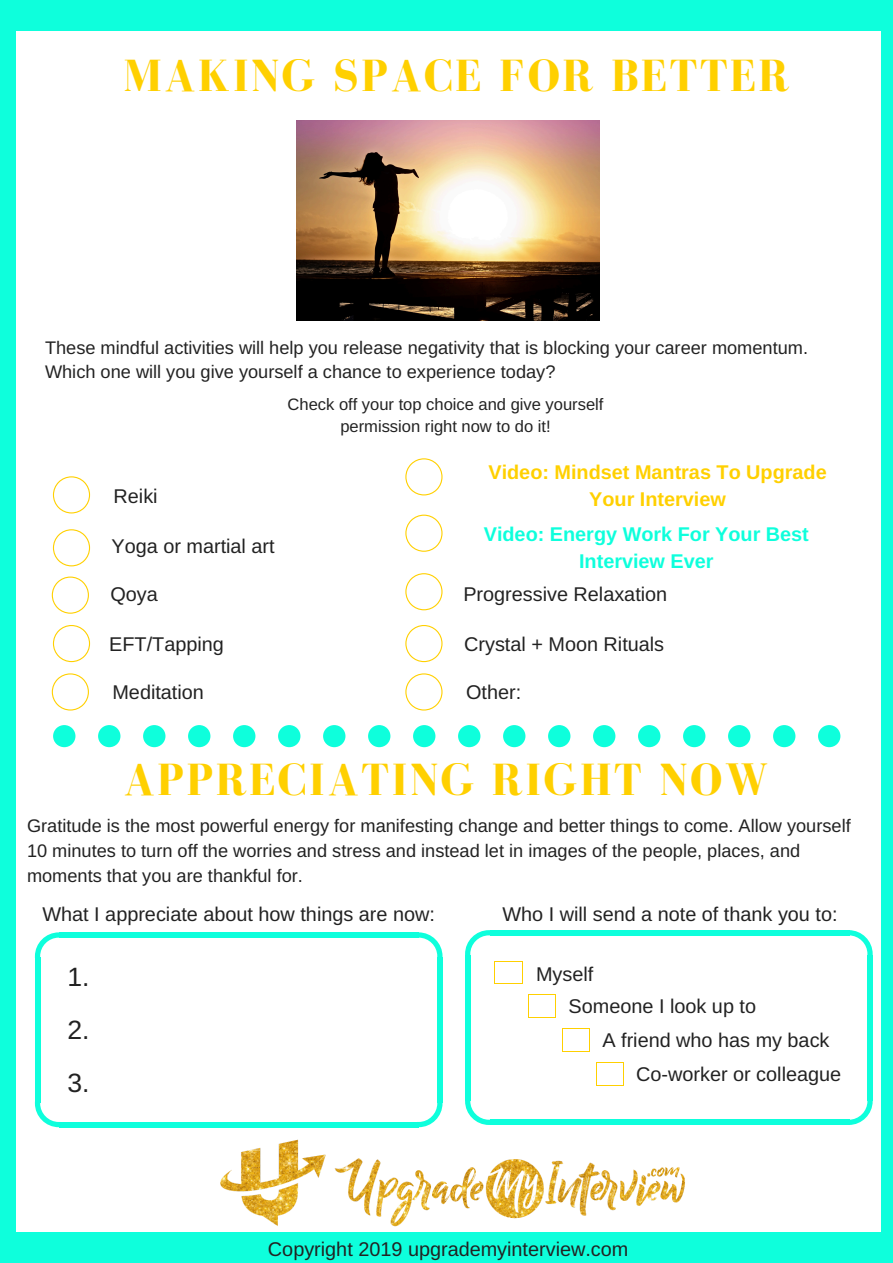
<style>
.page{position:relative;width:893px;height:1263px;background:#0effdc}
.page>*{position:absolute;margin:0;border:0;box-sizing:border-box;transform-origin:0 0}
.t1{font:700 46.35px "Bodoni FLF";letter-spacing:.05em;color:#ffd000}
.t2{font:26.55px/52.9px "Arimo";color:#222;text-align:justify}
.t3{font:19.8px "Arimo";color:#222}
.t4{font:700 19.8px/27px "Arimo";color:#ffd000;text-align:center}
.t5{font:700 19.8px/27px "Arimo";color:#0effdc;text-align:center}
.t6{font:18.15px/24.8px "Arimo";color:#222}
.t7{font:16.5px/22.5px "Arimo";color:#222;text-align:center}
</style>
<div class="page">
<div style="left:16px;top:32px;width:864px;height:1200px;background:#fff"></div>
<img style="left:220px;top:1139px;width:465px;height:88px">
<div style="left:278px;top:725px;width:22px;height:22px;background:#0effdc;border-radius:50%"></div>
<div style="left:323px;top:725px;width:22px;height:22px;background:#0effdc;border-radius:50%"></div>
<div style="left:233px;top:725px;width:22px;height:22px;background:#0effdc;border-radius:50%"></div>
<div style="left:413px;top:725px;width:22px;height:22px;background:#0effdc;border-radius:50%"></div>
<svg style="left:53px;top:725px;width:22px;height:22px"></svg>
<div style="left:458px;top:725px;width:22px;height:22px;background:#0effdc;border-radius:50%"></div>
<div style="left:98px;top:725px;width:22px;height:22px;background:#0effdc;border-radius:50%"></div>
<div style="left:143px;top:725px;width:22px;height:22px;background:#0effdc;border-radius:50%"></div>
<div style="left:188px;top:725px;width:22px;height:22px;background:#0effdc;border-radius:50%"></div>
<div style="left:368px;top:725px;width:22px;height:22px;background:#0effdc;border-radius:50%"></div>
<div style="left:728px;top:725px;width:22px;height:22px;background:#0effdc;border-radius:50%"></div>
<div style="left:773px;top:725px;width:22px;height:22px;background:#0effdc;border-radius:50%"></div>
<div style="left:818px;top:725px;width:22px;height:22px;background:#0effdc;border-radius:50%"></div>
<div style="left:683px;top:725px;width:22px;height:22px;background:#0effdc;border-radius:50%"></div>
<div style="left:548px;top:725px;width:22px;height:22px;background:#0effdc;border-radius:50%"></div>
<div style="left:593px;top:725px;width:22px;height:22px;background:#0effdc;border-radius:50%"></div>
<div style="left:503px;top:725px;width:22px;height:22px;background:#0effdc;border-radius:50%"></div>
<div style="left:638px;top:725px;width:22px;height:22px;background:#0effdc;border-radius:50%"></div>
<img style="left:296px;top:120px;width:303px;height:201px">
<svg style="left:53px;top:476px;width:37px;height:37px"></svg>
<svg style="left:53px;top:529px;width:37px;height:37px"></svg>
<svg style="left:52px;top:576px;width:37px;height:38px"></svg>
<svg style="left:53px;top:625px;width:37px;height:37px"></svg>
<svg style="left:35px;top:932px;width:24px;height:26px"></svg>
<svg style="left:419px;top:932px;width:23px;height:25px"></svg>
<div style="left:59px;top:932px;width:360px;height:6px;background:#0effdc"></div>
<div style="left:35px;top:957px;width:5px;height:146px;background:#0effdc"></div>
<div style="left:59px;top:1122px;width:360px;height:5px;background:#0effdc"></div>
<svg style="left:35px;top:1101px;width:25px;height:26px"></svg>
<div style="left:437px;top:957px;width:5px;height:146px;background:#0effdc"></div>
<svg style="left:417px;top:1103px;width:25px;height:24px"></svg>
<svg style="left:847px;top:930px;width:26px;height:25px"></svg>
<div style="left:490px;top:930px;width:359px;height:5px;background:#0effdc"></div>
<div style="left:465px;top:955px;width:5px;height:145px;background:#0effdc"></div>
<div style="left:490px;top:1120px;width:359px;height:5px;background:#0effdc"></div>
<svg style="left:465px;top:1099px;width:26px;height:26px"></svg>
<div style="left:867px;top:955px;width:6px;height:145px;background:#0effdc"></div>
<svg style="left:847px;top:1100px;width:26px;height:25px"></svg>
<svg style="left:465px;top:930px;width:58px;height:54px"></svg>
<svg style="left:528px;top:994px;width:28px;height:24px"></svg>
<svg style="left:562px;top:1028px;width:28px;height:24px"></svg>
<svg style="left:596px;top:1062px;width:28px;height:24px"></svg>
<svg style="left:405px;top:458px;width:37px;height:37px"></svg>
<svg style="left:405px;top:515px;width:37px;height:37px"></svg>
<svg style="left:405px;top:573px;width:37px;height:37px"></svg>
<svg style="left:405px;top:625px;width:37px;height:37px"></svg>
<svg style="left:52px;top:673px;width:37px;height:37px"></svg>
<svg style="left:405px;top:673px;width:37px;height:37px"></svg>
<h1 class="t1" style="left:123px;top:51px;width:668px">MAKING SPACE FOR BETTER</h1>
<p class="t6" style="left:45px;top:335px;width:764px">These mindful activities will help you release negativity that is blocking your career momentum.<br>Which one will you give yourself a chance to experience today?</p>
<p class="t3" style="left:114px;top:485px;width:46px">Reiki</p>
<p class="t3" style="left:112px;top:535px;width:165px">Yoga or martial art</p>
<p class="t3" style="left:110px;top:583px;width:49px">Qoya</p>
<p class="t3" style="left:109px;top:633px;width:116px">EFT/Tapping</p>
<p class="t7" style="left:288px;top:393px;width:317px">Check off your top choice and give yourself permission right now to do it!</p>
<p class="t4" style="left:488px;top:458px;width:340px">Video: Mindset Mantras To Upgrade<br>Your Interview</p>
<p class="t5" style="left:484px;top:520px;width:327px">Video: Energy Work For Your Best<br>Interview Ever</p>
<p class="t3" style="left:463px;top:583px;width:205px">Progressive Relaxation</p>
<p class="t3" style="left:464px;top:633px;width:202px">Crystal + Moon Rituals</p>
<p class="t3" style="left:112px;top:681px;width:93px">Meditation</p>
<p class="t3" style="left:466px;top:681px;width:57px">Other:</p>
<h1 class="t1" style="left:124px;top:755px;width:646px">APPRECIATING RIGHT NOW</h1>
<p class="t6" style="left:27px;top:813px;width:825px">Gratitude is the most powerful energy for manifesting change and better things to come. Allow yourself<br>10 minutes to turn off the worries and stress and instead let in images of the people, places, and moments that you are thankful for.</p>
<p class="t3" style="left:42px;top:903px;width:394px">What I appreciate about how things are now:</p>
<p class="t3" style="left:502px;top:903px;width:337px">Who I will send a note of thank you to:</p>
<h2 class="t2" style="left:68px;top:951px;width:24px">1.<br>2.<br>3.</h2>
<p class="t3" style="left:536px;top:963px;width:59px">Myself</p>
<p class="t3" style="left:569px;top:995px;width:189px">Someone I look up to</p>
<p class="t3" style="left:602px;top:1029px;width:229px">A friend who has my back</p>
<p class="t3" style="left:636px;top:1063px;width:207px">Co-worker or colleague</p>
<p class="t3" style="left:268px;top:1238px;width:362px">Copyright 2019 upgrademyinterview.com</p>
</div>
